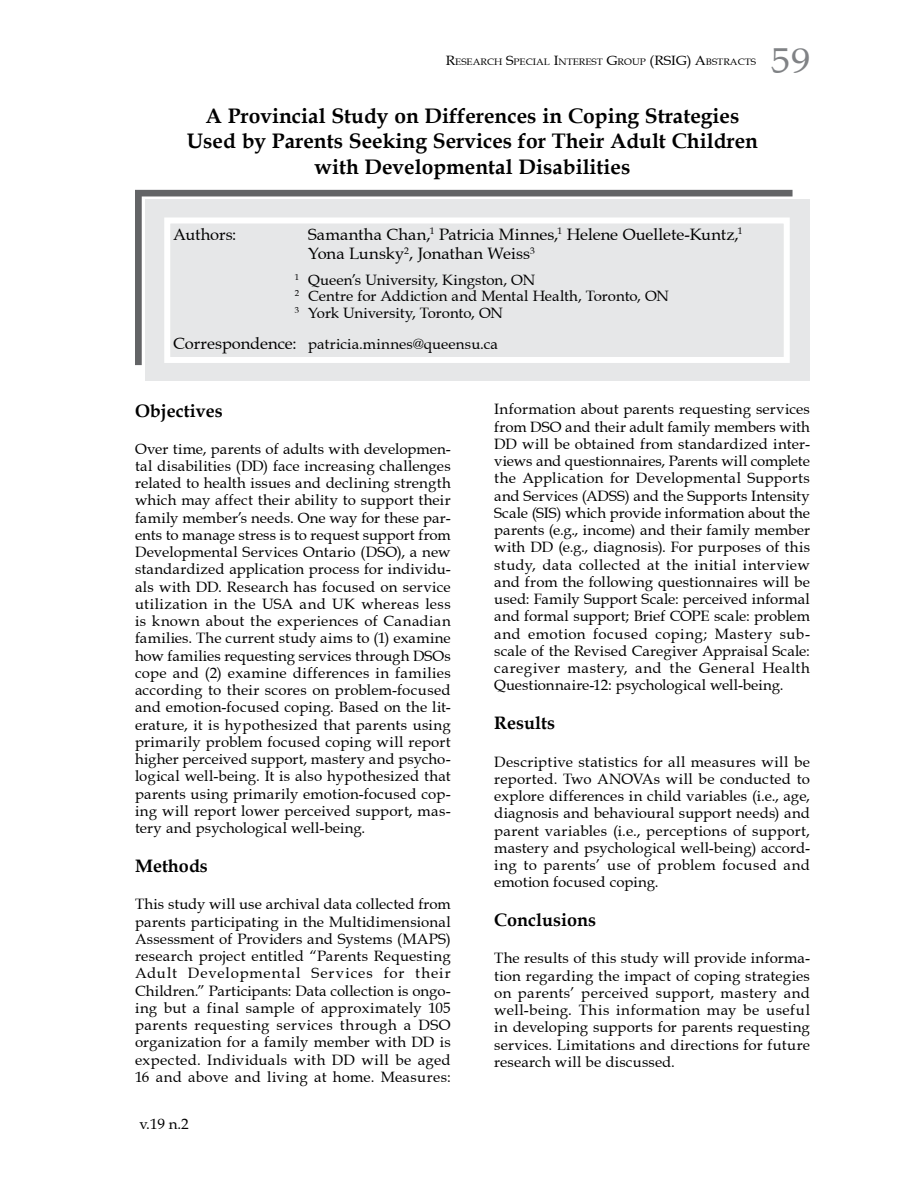
<style>
.page{position:relative;width:918px;height:1188px;background:#fff}
.page>*{position:absolute;margin:0;border:0;box-sizing:border-box;transform-origin:0 0}
.t1{font:36px "Book Antiqua";color:#808285;scale:1.05 1}
.t2{font:700 21px/25.2px "Book Antiqua";color:#000;text-align:center}
.t3{font:700 18px "Book Antiqua";color:#000}
.t4{font:16.5px/19.5px "Book Antiqua";letter-spacing:.005em;color:#000}
.t5{font:15px/17.2px "Book Antiqua";letter-spacing:.01em;color:#000;text-align:justify}
.t6{font:9.45px "Book Antiqua";color:#000;scale:1.05 1}
.s1{font-size:13.5px}
.s2{font-size:16.5px}
</style>
<div class="page">
<svg style="left:135px;top:190px;width:658px;height:175px;fill:#636466"></svg>
<div style="left:145px;top:199px;width:664px;height:182px;background:#e6e7e8"></div>
<div style="left:164px;top:217px;width:626px;height:146px;border:6px solid #fff"></div>
<p class="t6" style="left:446px;top:56px;width:297px"><span class="s1">R</span>ESEARCH <span class="s1">S</span>PECIAL <span class="s1">I</span>NTEREST <span class="s1">G</span>ROUP <span class="s1">(RSIG) A</span>BSTRACTS</p>
<h1 class="t1" style="left:771px;top:38px;width:38px">59</h1>
<h2 class="t2" style="left:187px;top:103px;width:573px">A Provincial Study on Differences in Coping Strategies<br>Used by Parents Seeking Services for Their Adult Children with Developmental Disabilities</h2>
<p class="t4" style="left:173px;top:225px;width:65px">Authors:</p>
<p class="t4" style="left:308px;top:225px;width:436px">Samantha Chan,<sup>1</sup> Patricia Minnes,<sup>1</sup> Helene Ouellete-Kuntz,<sup>1<br></sup>Yona Lunsky<sup>2</sup>, Jonathan Weiss<sup>3</sup></p>
<p class="t5" style="left:295px;top:272px;width:376px;line-height:16.5px;text-align:left"><sup>1</sup> Queen’s University, Kingston, ON<br><sup>2</sup> Centre for Addiction and Mental Health, Toronto, ON<br><sup>3</sup> York University, Toronto, ON</p>
<p class="t5" style="left:173px;top:336px;width:326px"><span class="s2">Correspondence:</span> patricia.minnes@queensu.ca</p>
<p class="t3" style="left:135px;top:398px;width:89px">Objectives</p>
<p class="t5" style="left:135px;top:440px;width:317px">Over time, parents of adults with developmen&shy;tal disabilities (DD) face increasing challenges related to health issues and declining strength which may affect their ability to support their family member’s needs. One way for these par&shy;ents to manage stress is to request support from Developmental Services Ontario (DSO), a new standardized application process for individu&shy;als with DD. Research has focused on service utilization in the USA and UK whereas less is known about the experiences of Canadian families. The current study aims to (1) examine how families requesting services through DSOs cope and (2) examine differences in families according to their scores on problem-focused and emotion-focused coping. Based on the lit&shy;erature, it is hypothesized that parents using primarily problem focused coping will report higher perceived support, mastery and psycho&shy;logical well-being. It is also hypothesized that parents using primarily emotion-focused cop&shy;ing will report lower perceived support, mas&shy;tery and psychological well-being.</p>
<p class="t3" style="left:135px;top:854px;width:74px">Methods</p>
<p class="t5" style="left:135px;top:896px;width:317px">This study will use archival data collected from parents participating in the Multidimensional Assessment of Providers and Systems (MAPS) research project entitled “Parents Requesting Adult Developmental Services for their Children.” Participants: Data collection is ongo&shy;ing but a final sample of approximately 105 parents requesting services through a DSO organization for a family member with DD is expected. Individuals with DD will be aged 16 and above and living at home. Measures:</p>
<p class="t5" style="left:140px;top:1116px;width:51px">v.19 n.2</p>
<p class="t5" style="left:494px;top:401px;width:317px">Information about parents requesting services from DSO and their adult family members with DD will be obtained from standardized inter&shy;views and questionnaires, Parents will complete the Application for Developmental Supports and Services (ADSS) and the Supports Intensity Scale (SIS) which provide information about the parents (e.g., income) and their family member with DD (e.g., diagnosis). For purposes of this study, data collected at the initial interview and from the following questionnaires will be used: Family Support Scale: perceived informal and formal support; Brief COPE scale: problem and emotion focused coping; Mastery sub&shy;scale of the Revised Caregiver Appraisal Scale: caregiver mastery, and the General Health Questionnaire-12: psychological well-being.</p>
<p class="t3" style="left:494px;top:711px;width:62px">Results</p>
<p class="t5" style="left:494px;top:753px;width:317px">Descriptive statistics for all measures will be reported. Two ANOVAs will be conducted to explore differences in child variables (i.e., age, diagnosis and behavioural support needs) and parent variables (i.e., perceptions of support, mastery and psychological well-being) accord&shy;ing to parents’ use of problem focused and emotion focused coping.</p>
<p class="t3" style="left:494px;top:908px;width:103px">Conclusions</p>
<p class="t5" style="left:494px;top:950px;width:317px">The results of this study will provide informa&shy;tion regarding the impact of coping strategies on parents’ perceived support, mastery and well-being. This information may be useful in developing supports for parents requesting services. Limitations and directions for future research will be discussed.</p>
</div>
